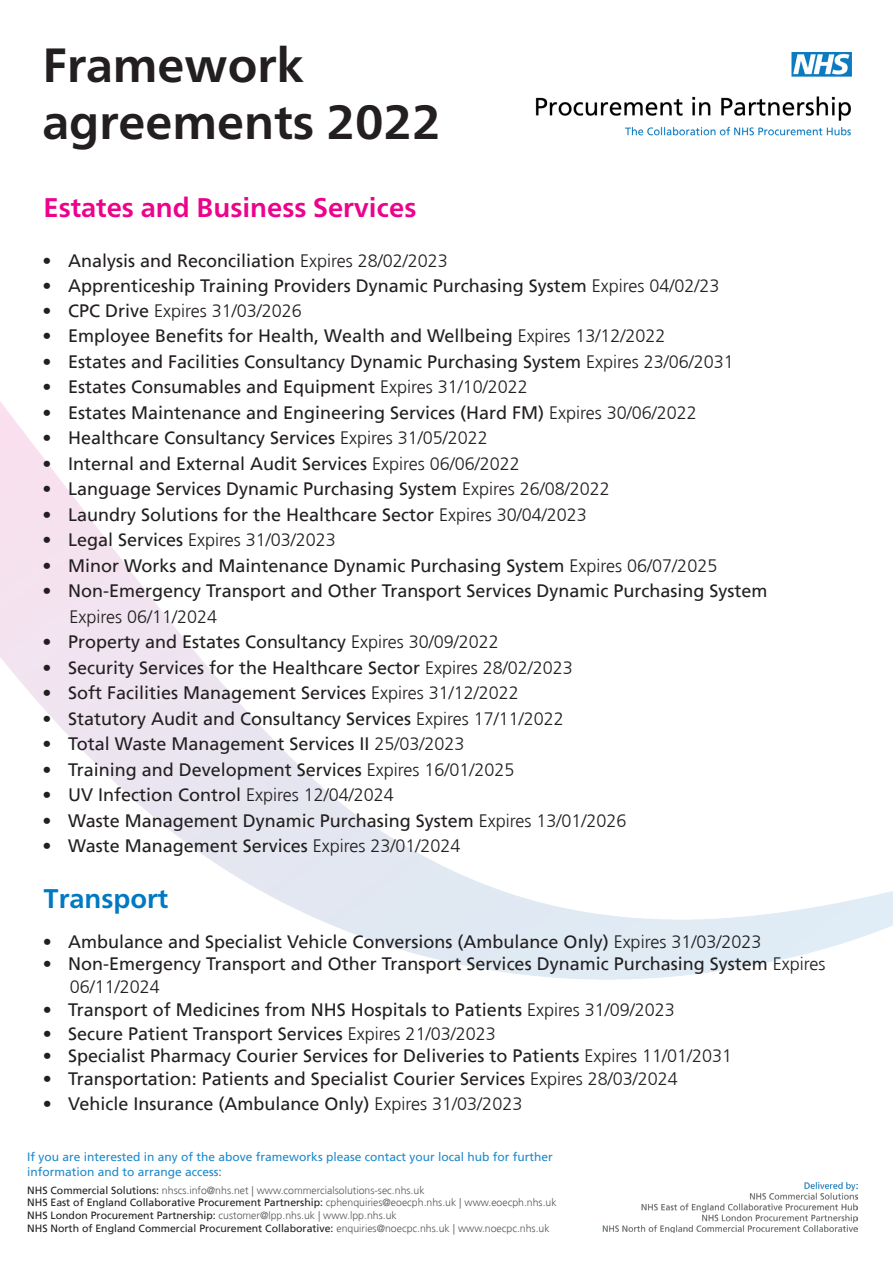
<style>
.page{position:relative;width:893px;height:1263px;background:#fff}
.page>*{position:absolute;margin:0;border:0;box-sizing:border-box;transform-origin:0 0}
.t1{font:700 48px "Frutiger Neue LT";color:#231f20}
.t2{font:700 27px "Frutiger Neue LT";color:#ed028c}
.t3{font:700 27px "Frutiger Neue LT";color:#0079c2}
.t4{font:18px/22.5px "Frutiger";color:#231f20}
.t5{font:300 18px "Frutiger";color:#231f20}
.t6{font:12px/14.4px "Frutiger";color:#1e89ca}
.t7{font:10.5px "Frutiger";color:#231f20}
.t8{font:300 10.5px "Frutiger";color:#57585a}
.s1{font-weight:300}
.s2{font-weight:400}
.s3{font-weight:400;color:#231f20}
.s4{font-weight:300;color:#57585a}
</style>
<div class="page">
<img style="left:535px;top:52px;width:316px;height:84px">
<img style="left:603px;top:1182px;width:255px;height:50px">
<p class="t1" style="left:43px;top:37px;width:263px">Framework</p>
<p class="t1" style="left:43px;top:94px;width:400px">agreements 2022</p>
<p class="t2" style="left:44px;top:191px;width:374px">Estates and Business Services</p>
<p class="t4" style="left:43px;top:250px;width:407px">• Analysis and Reconciliation <span class="s1">Expires 28/02/2023</span></p>
<p class="t4" style="left:43px;top:275px;width:678px">• Apprenticeship Training Providers Dynamic Purchasing System <span class="s1">Expires 04/02/23</span></p>
<p class="t5" style="left:43px;top:300px;width:261px"><span class="s2">• CPC Drive</span> Expires 31/03/2026</p>
<p class="t4" style="left:43px;top:325px;width:624px">• Employee Benefits for Health, Wealth and Wellbeing <span class="s1">Expires 13/12/2022</span></p>
<p class="t4" style="left:43px;top:350px;width:693px">• Estates and Facilities Consultancy Dynamic Purchasing System <span class="s1">Expires 23/06/2031</span></p>
<p class="t4" style="left:43px;top:376px;width:487px">• Estates Consumables and Equipment <span class="s1">Expires 31/10/2022</span></p>
<p class="t4" style="left:43px;top:401px;width:656px">• Estates Maintenance and Engineering Services (Hard FM) <span class="s1">Expires 30/06/2022</span></p>
<p class="t4" style="left:43px;top:427px;width:447px">• Healthcare Consultancy Services <span class="s1">Expires 31/05/2022</span></p>
<p class="t4" style="left:43px;top:452px;width:479px">• Internal and External Audit Services <span class="s1">Expires 06/06/2022</span></p>
<p class="t4" style="left:43px;top:478px;width:569px">• Language Services Dynamic Purchasing System <span class="s1">Expires 26/08/2022</span></p>
<p class="t4" style="left:43px;top:503px;width:546px">• Laundry Solutions for the Healthcare Sector <span class="s1">Expires 30/04/2023</span></p>
<p class="t5" style="left:43px;top:530px;width:295px"><span class="s2">• Legal Services</span> Expires 31/03/2023</p>
<p class="t4" style="left:43px;top:554px;width:676px">• Minor Works and Maintenance Dynamic Purchasing System <span class="s1">Expires 06/07/2025</span></p>
<p class="t4" style="left:70px;top:578px;width:699px;line-height:25.5px;text-indent:-27px">• Non-Emergency Transport and Other Transport Services Dynamic Purchasing System<br><span class="s1">Expires 06/11/2024</span></p>
<p class="t4" style="left:43px;top:631px;width:458px">• Property and Estates Consultancy <span class="s1">Expires 30/09/2022</span></p>
<p class="t4" style="left:43px;top:656px;width:532px">• Security Services for the Healthcare Sector <span class="s1">Expires 28/02/2023</span></p>
<p class="t4" style="left:43px;top:682px;width:478px">• Soft Facilities Management Services <span class="s1">Expires 31/12/2022</span></p>
<p class="t4" style="left:43px;top:707px;width:523px">• Statutory Audit and Consultancy Services <span class="s1">Expires 17/11/2022</span></p>
<p class="t4" style="left:43px;top:733px;width:424px">• Total Waste Management Services II <span class="s1">25/03/2023</span></p>
<p class="t4" style="left:43px;top:758px;width:473px">• Training and Development Services <span class="s1">Expires 16/01/2025</span></p>
<p class="t4" style="left:43px;top:784px;width:353px">• UV Infection Control <span class="s1">Expires 12/04/2024</span></p>
<p class="t4" style="left:43px;top:809px;width:585px">• Waste Management Dynamic Purchasing System <span class="s1">Expires 13/01/2026</span></p>
<p class="t4" style="left:43px;top:835px;width:419px">• Waste Management Services <span class="s1">Expires 23/01/2024</span></p>
<p class="t3" style="left:44px;top:882px;width:126px">Transport</p>
<p class="t4" style="left:43px;top:930px;width:720px">• Ambulance and Specialist Vehicle Conversions (Ambulance Only) <span class="s1">Expires 31/03/2023</span></p>
<p class="t4" style="left:70px;top:953px;width:757px;text-indent:-27px">• Non-Emergency Transport and Other Transport Services Dynamic Purchasing System <span class="s1">Expires<br>06/11/2024</span></p>
<p class="t4" style="left:43px;top:998px;width:634px">• Transport of Medicines from NHS Hospitals to Patients <span class="s1">Expires 31/09/2023</span></p>
<p class="t4" style="left:43px;top:1022px;width:454px">• Secure Patient Transport Services <span class="s1">Expires 21/03/2023</span></p>
<p class="t4" style="left:43px;top:1044px;width:691px">• Specialist Pharmacy Courier Services for Deliveries to Patients <span class="s1">Expires 11/01/2031</span></p>
<p class="t4" style="left:43px;top:1067px;width:637px">• Transportation: Patients and Specialist Courier Services <span class="s1">Expires 28/03/2024</span></p>
<p class="t4" style="left:43px;top:1092px;width:481px">• Vehicle Insurance (Ambulance Only) <span class="s1">Expires 31/03/2023</span></p>
<p class="t6" style="left:27px;top:1150px;width:527px">If you are interested in any of the above frameworks please contact your local hub for further information and to arrange access:</p>
<p class="t8" style="left:27px;top:1184px;width:399px"><span class="s3">NHS Commercial Solutions:</span> nhscs.info@nhs.net | www.commercialsolutions-sec.nhs.uk</p>
<p class="t7" style="left:27px;top:1196px;width:531px">NHS East of England Collaborative Procurement Partnership: <span class="s4">cphenquiries@eoecph.nhs.uk | www.eoecph.nhs.uk</span></p>
<p class="t8" style="left:27px;top:1209px;width:371px"><span class="s3">NHS London Procurement Partnership:</span> customer@lpp.nhs.uk | www.lpp.nhs.uk</p>
<p class="t7" style="left:27px;top:1222px;width:524px">NHS North of England Commercial Procurement Collaborative: <span class="s4">enquiries@noecpc.nhs.uk | www.noecpc.nhs.uk</span></p>
</div>
